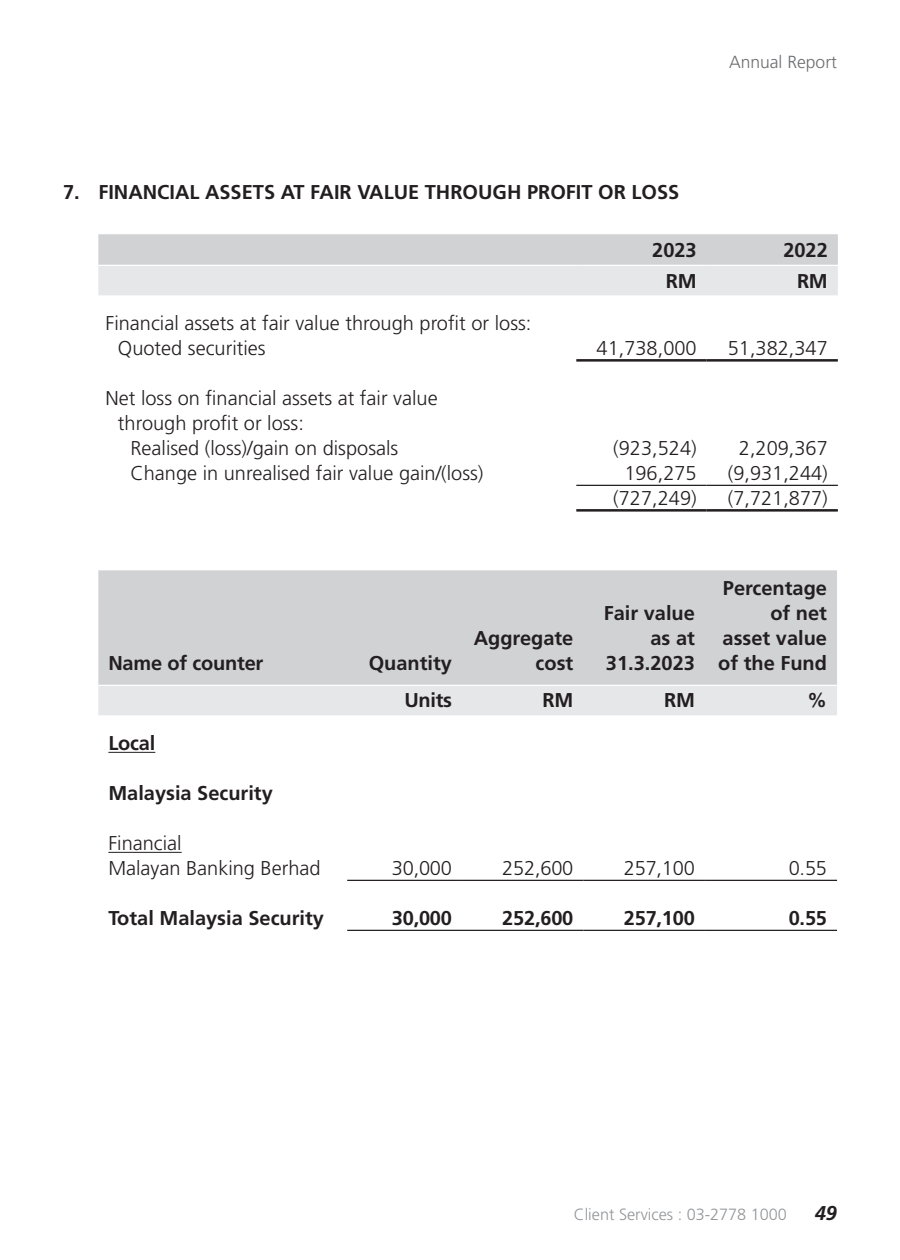
<style>
.page{position:relative;width:900px;height:1260px;background:#fff}
.page>*{position:absolute;margin:0;border:0;box-sizing:border-box;transform-origin:0 0}
.t1{font:300 20px/25px "Frutiger LT Std";color:#231f20}
.t2{font:700 20px/25px "Frutiger LT Std";color:#231f20;text-align:right}
.t3{font:italic 700 20px "Frutiger LT Std";color:#231f20}
.t4{font:300 17.5px "Frutiger LT Std";color:#6c6d70}
.t5{font:300 16.25px "Frutiger LT Std";color:#939598}
</style>
<div class="page">
<svg style="left:98px;top:234px;width:740px;height:61px;background:#dbdcde"></svg>
<hr style="left:707px;top:265px;width:131px;height:1px;background:#fff">
<hr style="left:98px;top:265px;width:478px;height:1px;background:#fff">
<hr style="left:576px;top:265px;width:131px;height:1px;background:#fff">
<hr style="left:576px;top:359px;width:131px;height:3px;background:#231f20">
<hr style="left:707px;top:359px;width:131px;height:3px;background:#231f20">
<hr style="left:576px;top:509px;width:131px;height:3px;background:#231f20">
<hr style="left:707px;top:509px;width:131px;height:3px;background:#231f20">
<hr style="left:576px;top:485px;width:131px;height:1px;background:#231f20">
<hr style="left:707px;top:485px;width:131px;height:1px;background:#231f20">
<div style="left:98px;top:570px;width:739px;height:115px;background:#d1d2d4"></div>
<div style="left:98px;top:686px;width:739px;height:29px;background:#e6e7e9"></div>
<hr style="left:347px;top:930px;width:115px;height:1px;background:#231f20">
<hr style="left:462px;top:930px;width:121px;height:1px;background:#231f20">
<hr style="left:583px;top:930px;width:122px;height:1px;background:#231f20">
<hr style="left:705px;top:930px;width:132px;height:1px;background:#231f20">
<hr style="left:347px;top:880px;width:115px;height:1px;background:#231f20">
<hr style="left:462px;top:880px;width:121px;height:1px;background:#231f20">
<hr style="left:583px;top:880px;width:122px;height:1px;background:#231f20">
<hr style="left:705px;top:880px;width:132px;height:1px;background:#231f20">
<hr style="left:108px;top:752px;width:47px;height:1px;background:#231f20">
<hr style="left:108px;top:852px;width:74px;height:1px;background:#231f20">
<p class="t2" style="left:63px;top:180px;width:618px">7. FINANCIAL ASSETS AT FAIR VALUE THROUGH PROFIT OR LOSS</p>
<p class="t4" style="left:729px;top:52px;width:109px">Annual Report</p>
<p class="t1" style="left:118px;top:311px;width:415px;text-indent:-12px">Financial assets at fair value through profit or loss:<br>Quoted securities</p>
<p class="t2" style="left:652px;top:238px;width:46px">2023</p>
<p class="t2" style="left:783px;top:238px;width:46px">2022</p>
<p class="t2" style="left:666px;top:269px;width:32px">RM</p>
<p class="t2" style="left:797px;top:269px;width:32px">RM</p>
<p class="t1" style="left:597px;top:336px;width:102px">41,738,000</p>
<p class="t1" style="left:728px;top:336px;width:102px">51,382,347</p>
<p class="t1" style="left:105px;top:386px;width:334px">Net loss on financial assets at fair value</p>
<p class="t1" style="left:118px;top:411px;width:188px">through profit or loss:</p>
<p class="t1" style="left:130px;top:436px;width:269px">Realised (loss)/gain on disposals</p>
<p class="t1" style="left:613px;top:436px;width:85px">(923,524)</p>
<p class="t1" style="left:739px;top:436px;width:90px">2,209,367</p>
<p class="t1" style="left:130px;top:461px;width:355px">Change in unrealised fair value gain/(loss)</p>
<p class="t1" style="left:624px;top:461px;width:74px">196,275</p>
<p class="t1" style="left:728px;top:461px;width:102px">(9,931,244)</p>
<p class="t1" style="left:613px;top:486px;width:85px">(727,249)</p>
<p class="t1" style="left:728px;top:486px;width:102px">(7,721,877)</p>
<p class="t2" style="left:108px;top:651px;width:156px">Name of counter</p>
<p class="t2" style="left:369px;top:651px;width:85px">Quantity</p>
<p class="t2" style="left:474px;top:626px;width:101px">Aggregate cost</p>
<p class="t2" style="left:604px;top:601px;width:93px">Fair value as at<br>31.3.2023</p>
<p class="t2" style="left:718px;top:576px;width:110px">Percentage of net asset value of the Fund</p>
<p class="t2" style="left:108px;top:731px;width:48px">Local</p>
<p class="t2" style="left:108px;top:781px;width:166px">Malaysia Security</p>
<p class="t1" style="left:108px;top:831px;width:214px">Financial<br>Malayan Banking Berhad</p>
<p class="t2" style="left:404px;top:687px;width:49px">Units</p>
<p class="t2" style="left:543px;top:687px;width:32px">RM</p>
<p class="t2" style="left:664px;top:687px;width:32px">RM</p>
<p class="t2" style="left:807px;top:687px;width:21px">%</p>
<p class="t1" style="left:392px;top:856px;width:62px">30,000</p>
<p class="t1" style="left:502px;top:856px;width:73px">252,600</p>
<p class="t1" style="left:624px;top:856px;width:73px">257,100</p>
<p class="t1" style="left:789px;top:856px;width:40px">0.55</p>
<p class="t2" style="left:108px;top:906px;width:217px">Total Malaysia Security</p>
<p class="t2" style="left:392px;top:906px;width:62px">30,000</p>
<p class="t2" style="left:502px;top:906px;width:73px">252,600</p>
<p class="t2" style="left:624px;top:906px;width:73px">257,100</p>
<p class="t2" style="left:789px;top:906px;width:40px">0.55</p>
<p class="t5" style="left:574px;top:1205px;width:215px">Client Services : 03-2778 1000</p>
<p class="t3" style="left:815px;top:1201px;width:24px">49</p>
</div>
